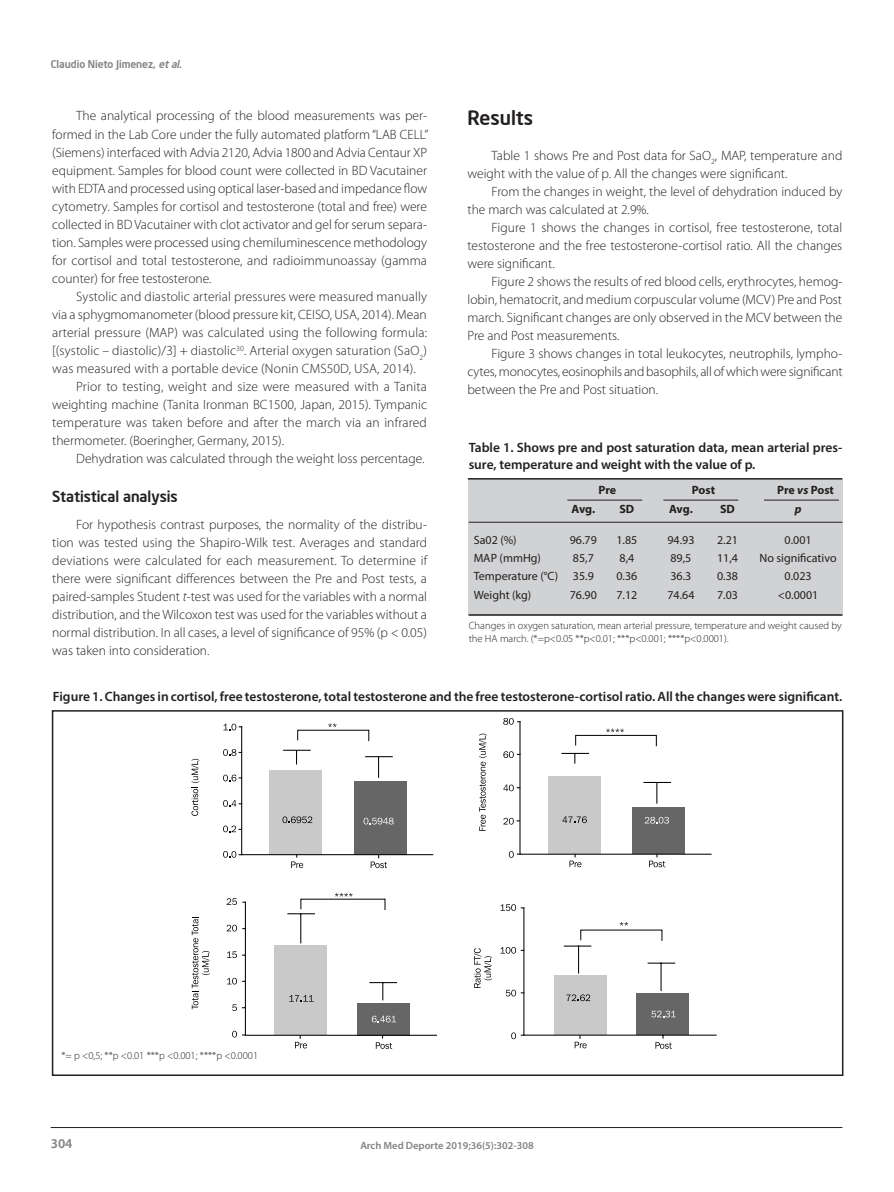
<style>
.page{position:relative;width:894px;height:1192px;background:#fff}
.page>*{position:absolute;margin:0;border:0;box-sizing:border-box;transform-origin:0 0}
.Subtítulo_1{font:500 19.5px "Neo Sans Intel";color:#231f20}
.Subtítulo_2{font:500 15px "Neo Sans Intel";color:#231f20}
.C__de_texto{font:300 13.5px/18px "Myriad Pro";color:#231f20;text-align:justify}
.Titol_Tabla{font:600 13.5px/16.2px "Myriad Pro";color:#231f20}
.t1{font:600 13.5px "Myriad Pro";color:#808285}
.Taula_OK{font:12px "Myriad Pro";color:#231f20}
.Taula_OK-2{font:700 12px "Myriad Pro";letter-spacing:-.01em;color:#231f20}
.Taula_OK-3{font:italic 700 12px "Myriad Pro";color:#231f20}
.Peu_Taula{font:300 10.5px/12.6px "Myriad Pro";color:#231f20}
.t2{font:600 10.5px "Myriad Pro";color:#808285}
.t3{font:500 10.5px "Neo Sans Intel";color:#808285}
.s1{font-style:italic}
</style>
<div class="page">
<hr style="left:51px;top:1127px;width:791px;height:1px;background:#231f20">
<div style="left:467px;top:479px;width:375px;height:136px;background:#d1d2d4"></div>
<hr style="left:467px;top:478px;width:375px;height:1px;background:#231f20">
<hr style="left:468px;top:522px;width:374px;height:1px;background:#231f20">
<hr style="left:468px;top:614px;width:374px;height:1px;background:#231f20">
<hr style="left:567px;top:499px;width:75px;height:1px;background:#231f20">
<hr style="left:663px;top:499px;width:75px;height:1px;background:#231f20">
<hr style="left:763px;top:499px;width:75px;height:1px;background:#231f20">
<div style="left:52px;top:710px;width:791px;height:365px;border:2px solid #231f20"></div>
<svg style="left:191px;top:758px;width:8px;height:57px"></svg>
<svg style="left:223px;top:723px;width:17px;height:7px"></svg>
<svg style="left:223px;top:749px;width:17px;height:6px"></svg>
<svg style="left:223px;top:774px;width:17px;height:7px"></svg>
<svg style="left:223px;top:800px;width:17px;height:6px"></svg>
<svg style="left:223px;top:825px;width:17px;height:7px"></svg>
<svg style="left:223px;top:851px;width:17px;height:6px"></svg>
<svg style="left:503px;top:718px;width:11px;height:2px"></svg>
<svg style="left:375px;top:1042px;width:17px;height:6px"></svg>
<svg style="left:655px;top:1042px;width:16px;height:6px"></svg>
<svg style="left:192px;top:917px;width:18px;height:92px"></svg>
<svg style="left:226px;top:898px;width:11px;height:7px"></svg>
<svg style="left:226px;top:924px;width:11px;height:7px"></svg>
<svg style="left:227px;top:951px;width:10px;height:6px"></svg>
<svg style="left:227px;top:977px;width:10px;height:7px"></svg>
<svg style="left:232px;top:1004px;width:5px;height:6px"></svg>
<svg style="left:295px;top:1041px;width:12px;height:7px"></svg>
<svg style="left:574px;top:1041px;width:12px;height:7px"></svg>
<svg style="left:232px;top:1030px;width:5px;height:7px"></svg>
<svg style="left:240px;top:720px;width:477px;height:319px"></svg>
<p class="t3" style="left:51px;top:57px;width:135px">Claudio Nieto Jimenez, <span class="s1">etal.</span></p>
<p class="C__de_texto" style="left:52px;top:107px;width:377px;text-indent:24px">The analytical processing of the blood measurements was per&shy;formed in the Lab Core under the fully automated platform “LAB CELL” (Siemens) interfaced with Advia 2120, Advia 1800 and Advia Centaur XP equipment. Samples for blood count were collected in BD Vacutainer with EDTA and processed using optical laser-based and impedance flow cytometry. Samples for cortisol and testosterone (total and free) were collected in BD Vacutainer with clot activator and gel for serum separa&shy;tion. Samples were processed using chemiluminescence methodology for cortisol and total testosterone, and radioimmunoassay (gamma counter) for free testosterone.</p>
<p class="C__de_texto" style="left:52px;top:287px;width:376px;text-indent:24px">Systolic and diastolic arterial pressures were measured manually via a sphygmomanometer (blood pressure kit, CEISO, USA, 2014). Mean arterial pressure (MAP) was calculated using the following formula: [(systolic – diastolic)/3] + diastolic<sup>30</sup>. Arterial oxygen saturation (SaO<sub>2</sub>) was measured with a portable device (Nonin CMS50D, USA, 2014).</p>
<p class="C__de_texto" style="left:52px;top:377px;width:376px;text-indent:24px">Prior to testing, weight and size were measured with a Tanita weighting machine (Tanita Ironman BC1500, Japan, 2015). Tympanic temperature was taken before and after the march via an infrared thermometer. (Boeringher, Germany, 2015).</p>
<p class="C__de_texto" style="left:76px;top:449px;width:350px">Dehydration was calculated through the weight loss percentage.</p>
<p class="Subtítulo_2" style="left:52px;top:487px;width:127px">Statistical analysis</p>
<p class="C__de_texto" style="left:52px;top:515px;width:376px;text-indent:24px">For hypothesis contrast purposes, the normality of the distribu&shy;tion was tested using the Shapiro-Wilk test. Averages and standard deviations were calculated for each measurement. To determine if there were significant differences between the Pre and Post tests, a paired-samples Student <span class="s1">t</span>-test was used for the variables with a normal distribution, and the Wilcoxon test was used for the variables without a normal distribution. In all cases, a level of significance of 95% (p &lt; 0.05) was taken into consideration.</p>
<p class="Subtítulo_1" style="left:467px;top:105px;width:67px">Results</p>
<p class="C__de_texto" style="left:467px;top:146px;width:376px;text-indent:24px">Table 1 shows Pre and Post data for SaO<sub>2</sub>, MAP, temperature and weight with the value of p. All the changes were significant.</p>
<p class="C__de_texto" style="left:467px;top:182px;width:376px;text-indent:24px">From the changes in weight, the level of dehydration induced by the march was calculated at 2.9%.</p>
<p class="C__de_texto" style="left:467px;top:218px;width:376px;text-indent:24px">Figure 1 shows the changes in cortisol, free testosterone, total testosterone and the free testosterone-cortisol ratio. All the changes were significant.</p>
<p class="C__de_texto" style="left:467px;top:272px;width:376px;text-indent:24px">Figure 2 shows the results of red blood cells, erythrocytes, hemog&shy;lobin, hematocrit, and medium corpuscular volume (MCV) Pre and Post march. Significant changes are only observed in the MCV between the Pre and Post measurements.</p>
<p class="C__de_texto" style="left:467px;top:344px;width:376px;text-indent:24px">Figure 3 shows changes in total leukocytes, neutrophils, lympho&shy;cytes, monocytes, eosinophils and basophils, all of which were significant between the Pre and Post situation.</p>
<p class="Titol_Tabla" style="left:468px;top:439px;width:375px">Table 1. Shows pre and post saturation data, mean arterial pres&shy;sure, temperature and weight with the value of p.</p>
<p class="Taula_OK-2" style="left:598px;top:482px;width:19px">Pre</p>
<p class="Taula_OK-2" style="left:691px;top:482px;width:25px">Post</p>
<p class="Taula_OK-2" style="left:776px;top:482px;width:58px">Pre <span class="s1">vs</span> Post</p>
<p class="Taula_OK-2" style="left:571px;top:500px;width:25px">Avg.</p>
<p class="Taula_OK-2" style="left:619px;top:500px;width:16px">SD</p>
<p class="Taula_OK-2" style="left:669px;top:500px;width:25px">Avg.</p>
<p class="Taula_OK-2" style="left:719px;top:500px;width:16px">SD</p>
<p class="Taula_OK-3" style="left:794px;top:501px;width:8px">p</p>
<p class="Taula_OK" style="left:473px;top:532px;width:44px">Sa02 (%)</p>
<p class="Taula_OK" style="left:569px;top:532px;width:29px">96.79</p>
<p class="Taula_OK" style="left:616px;top:532px;width:22px">1.85</p>
<p class="Taula_OK" style="left:667px;top:532px;width:29px">94.93</p>
<p class="Taula_OK" style="left:716px;top:532px;width:22px">2.21</p>
<p class="Taula_OK" style="left:784px;top:532px;width:29px">0.001</p>
<p class="Taula_OK" style="left:473px;top:550px;width:69px">MAP (mmHg)</p>
<p class="Taula_OK" style="left:572px;top:550px;width:22px">85,7</p>
<p class="Taula_OK" style="left:619px;top:550px;width:16px">8,4</p>
<p class="Taula_OK" style="left:670px;top:550px;width:22px">89,5</p>
<p class="Taula_OK" style="left:716px;top:550px;width:22px">11,4</p>
<p class="Taula_OK" style="left:759px;top:550px;width:79px">No significativo</p>
<p class="Taula_OK" style="left:473px;top:569px;width:121px">Temperature (°C) 35.9</p>
<p class="Taula_OK" style="left:616px;top:569px;width:22px">0.36</p>
<p class="Taula_OK" style="left:670px;top:569px;width:22px">36.3</p>
<p class="Taula_OK" style="left:716px;top:569px;width:22px">0.38</p>
<p class="Taula_OK" style="left:784px;top:569px;width:29px">0.023</p>
<p class="Taula_OK" style="left:473px;top:587px;width:59px">Weight (kg)</p>
<p class="Taula_OK" style="left:569px;top:587px;width:29px">76.90</p>
<p class="Taula_OK" style="left:616px;top:587px;width:22px">7.12</p>
<p class="Taula_OK" style="left:667px;top:587px;width:29px">74.64</p>
<p class="Taula_OK" style="left:716px;top:587px;width:22px">7.03</p>
<p class="Taula_OK" style="left:777px;top:587px;width:42px">&lt;0.0001</p>
<p class="Peu_Taula" style="left:468px;top:619px;width:374px">Changes in oxygen saturation, mean arterial pressure, temperature and weight caused by the HA march. (*=p&lt;0.05 **p&lt;0.01; ***p&lt;0.001; ****p&lt;0.0001).</p>
<p class="Titol_Tabla" style="left:53px;top:687px;width:790px">Figure 1. Changes in cortisol, free testosterone, total testosterone and the free testosterone-cortisol ratio. All the changes were significant.</p>
<p class="Peu_Taula" style="left:61px;top:1049px;width:198px">*= p &lt;0,5; **p &lt;0.01 ***p &lt;0.001; ****p &lt;0.0001</p>
<p class="t1" style="left:51px;top:1134px;width:23px">304</p>
<p class="t2" style="left:360px;top:1138px;width:175px">Arch Med Deporte 2019;36(5):302-308</p>
</div>
